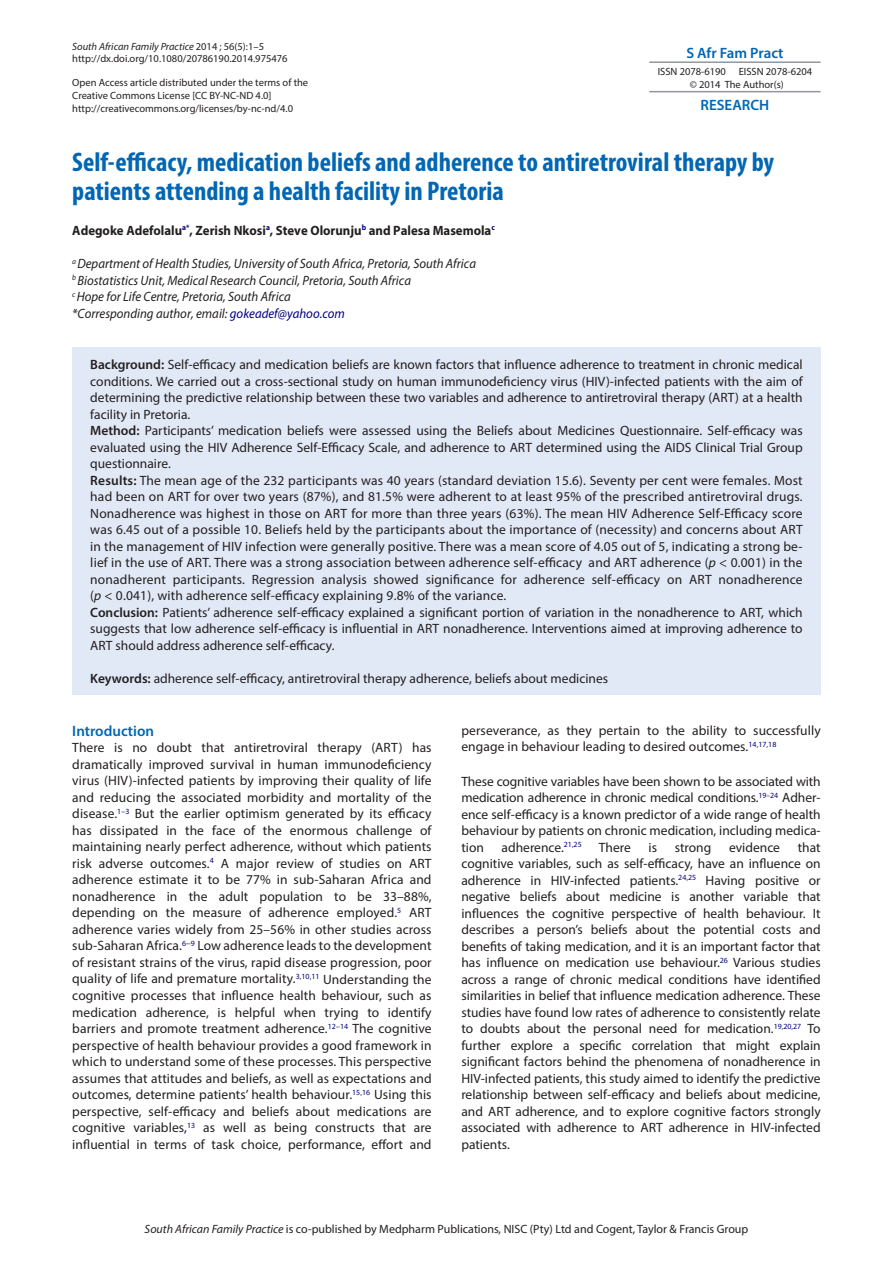
<style>
.page{position:relative;width:893px;height:1263px;background:#fff}
.page>*{position:absolute;margin:0;border:0;box-sizing:border-box;transform-origin:0 0}
.t1{font:700 condensed 27px/28.5px "Myriad Pro";color:#0166b3}
.t2{font:600 15px "Myriad Pro";color:#0166b3}
.t3{font:13.5px/16.5px "Myriad Pro";color:#231f20;text-align:justify}
.t4{font:italic 13.5px/16.5px "Myriad Pro";color:#231f20;scale:.95 1}
.t5{font:700 13.5px "Myriad Pro";color:#231f20;scale:.95 1}
.t6{font:12px "Myriad Pro";color:#231f20}
.t7{font:10.5px/12.6px "Myriad Pro";color:#231f20}
.s1{font-style:italic}
.s2{color:#000080}
.s3{font-weight:600}
</style>
<div class="page">
<hr style="left:649px;top:61px;width:172px;height:2px;background:#93969a">
<hr style="left:649px;top:91px;width:172px;height:1px;background:#93969a">
<div style="left:72px;top:347px;width:749px;height:348px;background:#e1e9f6"></div>
<p class="t7" style="left:72px;top:40px;width:217px"><span class="s1">South African Family Practice</span> 2014 ; 56(5):1–5 http://dx.doi.org/10.1080/20786190.2014.975476</p>
<p class="t7" style="left:72px;top:76px;width:237px">Open Access article distributed under the terms of the<br>Creative Commons License [CC BY-NC-ND 4.0] http://creativecommons.org/licenses/by-nc-nd/4.0</p>
<h1 class="t1" style="left:72px;top:147px;width:703px">Self-efficacy, medication beliefs and adherence to antiretroviral therapy by patients attending a health facility in Pretoria</h1>
<p class="t5" style="left:72px;top:222px;width:446px">Adegoke Adefolalu<sup>a*</sup>, Zerish Nkosi<sup>a</sup>, Steve Olorunju<sup>b</sup> and Palesa Masemola<sup>c</sup></p>
<p class="t4" style="left:72px;top:255px;width:426px"><sup>a</sup> Department of Health Studies, University of South Africa, Pretoria, South Africa <sup>b</sup> Biostatistics Unit, Medical Research Council, Pretoria, South Africa<br><sup>c</sup> Hope for Life Centre, Pretoria, South Africa<br>*Corresponding author, email: <span class="s2">gokeadef@yahoo.com</span></p>
<p class="t3" style="left:90px;top:356px;width:714px;text-align:left"><span class="s3">Background:</span> Self-efficacy and medication beliefs are known factors that influence adherence to treatment in chronic medical conditions. We carried out a cross-sectional study on human immunodeficiency virus (HIV)-infected patients with the aim of determining the predictive relationship between these two variables and adherence to antiretroviral therapy (ART) at a health facility in Pretoria.<br><span class="s3">Method:</span> Participants’ medication beliefs were assessed using the Beliefs about Medicines Questionnaire. Self-efficacy was evaluated using the HIV Adherence Self-Efficacy Scale, and adherence to ART determined using the AIDS Clinical Trial Group questionnaire.<br><span class="s3">Results:</span> The mean age of the 232 participants was 40 years (standard deviation 15.6). Seventy per cent were females. Most had been on ART for over two years (87%), and 81.5% were adherent to at least 95% of the prescribed antiretroviral drugs.<br>Nonadherence was highest in those on ART for more than three years (63%). The mean HIV Adherence Self-Efficacy score was 6.45 out of a possible 10. Beliefs held by the participants about the importance of (necessity) and concerns about ART in the management of HIV infection were generally positive. There was a mean score of 4.05 out of 5, indicating a strong be&shy;lief in the use of ART. There was a strong association between adherence self-efficacy and ART adherence (<span class="s1">p</span> &lt; 0.001) in the nonadherent participants. Regression analysis showed significance for adherence self-efficacy on ART nonadherence (<span class="s1">p</span> &lt; 0.041), with adherence self-efficacy explaining 9.8% of the variance.<br><span class="s3">Conclusion:</span> Patients’ adherence self-efficacy explained a significant portion of variation in the nonadherence to ART, which suggests that low adherence self-efficacy is influential in ART nonadherence. Interventions aimed at improving adherence to ART should address adherence self-efficacy.</p>
<p class="t3" style="left:90px;top:670px;width:519px"><span class="s3">Keywords:</span> adherence self-efficacy, antiretroviral therapy adherence, beliefs about medicines</p>
<p class="t2" style="left:72px;top:721px;width:83px">Introduction</p>
<p class="t3" style="left:72px;top:739px;width:361px">There is no doubt that antiretroviral therapy (ART) has dramatically improved survival in human immunodeficiency virus (HIV)-infected patients by improving their quality of life and reducing the associated morbidity and mortality of the disease.<sup>1–3</sup> But the earlier optimism generated by its efficacy has dissipated in the face of the enormous challenge of maintaining nearly perfect adherence, without which patients risk adverse outcomes.<sup>4</sup> A major review of studies on ART adherence estimate it to be 77% in sub-Saharan Africa and nonadherence in the adult population to be 33–88%, depending on the measure of adherence employed.<sup>5</sup> ART adherence varies widely from 25–56% in other studies across sub-Saharan Africa.<sup>6−9</sup> Low adherence leads to the development of resistant strains of the virus, rapid disease progression, poor quality of life and premature mortality.<sup>3</sup><sup>,</sup><sup>10</sup><sup>,</sup><sup>11</sup> Understanding the cognitive processes that influence health behaviour, such as medication adherence, is helpful when trying to identify barriers and promote treatment adherence.<sup>12–14</sup> The cognitive perspective of health behaviour provides a good framework in which to understand some of these processes. This perspective assumes that attitudes and beliefs, as well as expectations and outcomes, determine patients’ health behaviour.<sup>15</sup><sup>,</sup><sup>16</sup> Using this perspective, self-efficacy and beliefs about medications are cognitive variables<span class="s2">,</span><sup>13</sup> as well as being constructs that are influential in terms of task choice, performance, effort and</p>
<p class="t2" style="left:686px;top:43px;width:99px">S Afr Fam Pract</p>
<p class="t7" style="left:658px;top:65px;width:156px;text-align:center">ISSN 2078-6190 EISSN 2078-6204 © 2014 The Author(s)</p>
<p class="t2" style="left:701px;top:95px;width:70px">RESEARCH</p>
<p class="t3" style="left:461px;top:722px;width:361px">perseverance, as they pertain to the ability to successfully engage in behaviour leading to desired outcomes.<sup>14</sup><sup>,</sup><sup>17</sup><sup>,</sup><sup>18</sup></p>
<p class="t3" style="left:461px;top:773px;width:361px">These cognitive variables have been shown to be associated with medication adherence in chronic medical conditions.<sup>19</sup><sup>–</sup><sup>24</sup> Adher&shy;ence self-efficacy is a known predictor of a wide range of health behaviour by patients on chronic medication, including medica&shy;tion</p>
<p class="t3" style="left:502px;top:839px;width:82px">adherence.<sup>21</sup><sup>,</sup><sup>25</sup></p>
<p class="t3" style="left:599px;top:839px;width:33px">There</p>
<p class="t3" style="left:648px;top:839px;width:10px">is</p>
<p class="t3" style="left:675px;top:839px;width:38px">strong</p>
<p class="t3" style="left:729px;top:839px;width:53px">evidence</p>
<p class="t3" style="left:461px;top:839px;width:361px;text-indent:336px">that cognitive variables, such as self-efficacy, have an influence on adherence in HIV-infected patients.<sup>24</sup><sup>,</sup><sup>25</sup> Having positive or negative beliefs about medicine is another variable that influences the cognitive perspective of health behaviour. It describes a person’s beliefs about the potential costs and benefits of taking medication, and it is an important factor that has influence on medication use behaviour.<sup>26</sup> Various studies across a range of chronic medical conditions have identified similarities in belief that influence medication adherence. These studies have found low rates of adherence to consistently relate to doubts about the personal need for medication.<sup>19</sup><sup>,</sup><sup>20</sup><sup>,</sup><sup>27</sup> To further explore a specific correlation that might explain significant factors behind the phenomena of nonadherence in HIV-infected patients, this study aimed to identify the predictive relationship between self-efficacy and beliefs about medicine, and ART adherence, and to explore cognitive factors strongly associated with adherence to ART adherence in HIV-infected patients.</p>
<p class="t6" style="left:145px;top:1221px;width:605px"><span class="s1">South African Family Practice</span> is co-published by Medpharm Publications, NISC (Pty) Ltd and Cogent, Taylor &amp; Francis Group</p>
</div>
